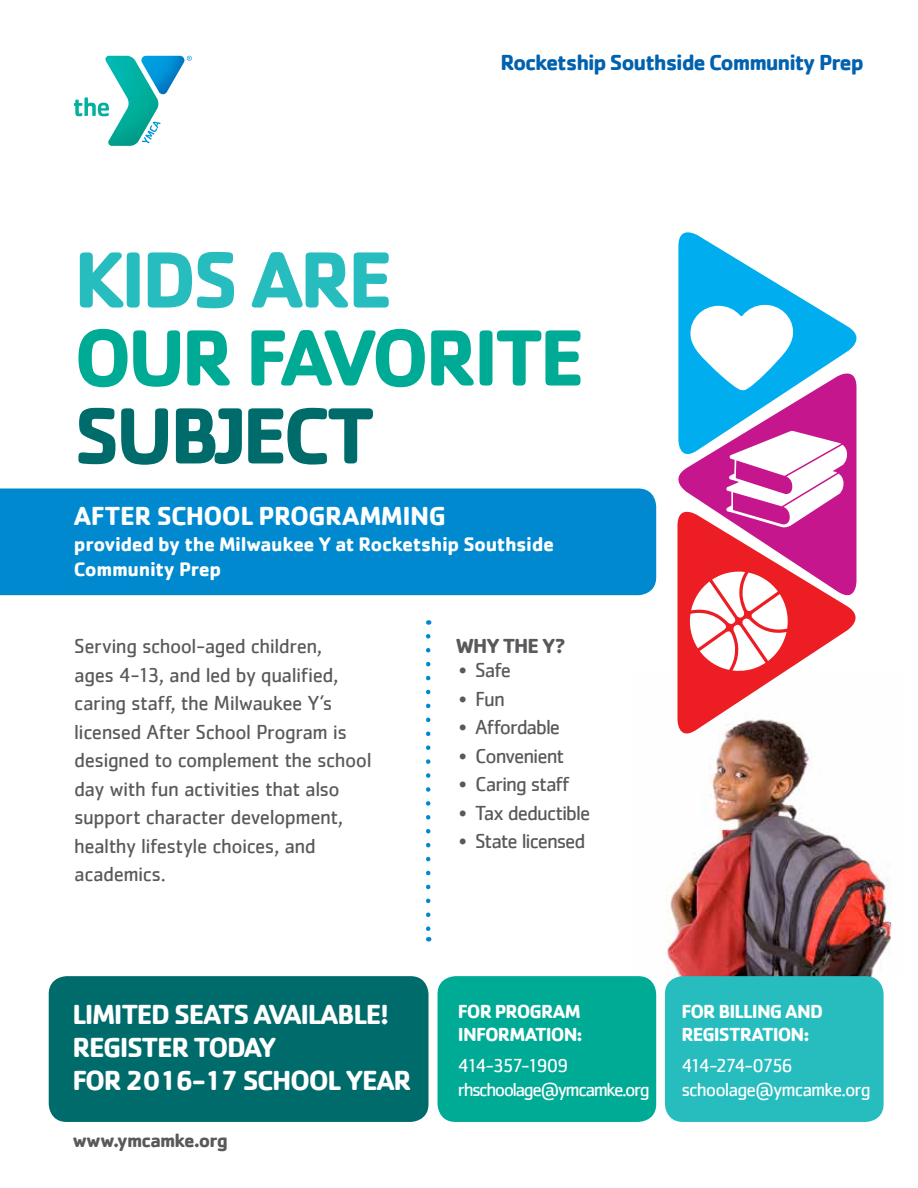
<style>
.page{position:relative;width:918px;height:1188px;background:#fff}
.page>*{position:absolute;margin:0;border:0;box-sizing:border-box;transform-origin:0 0}
.t1{font:700 82.5px "Cachet";letter-spacing:-.05em;color:#00ab95}
.t2{font:700 82.5px "Cachet";letter-spacing:-.05em;color:#27bdbe}
.t3{font:700 82.5px "Cachet";letter-spacing:-.05em;color:#006b6b}
.t4{font:700 28.5px/33px "Cachet";letter-spacing:-.05em;color:#fff}
.t5{font:700 27px "Cachet";letter-spacing:-.02em;color:#fff}
.t6{font:700 22.5px "Cachet";letter-spacing:-.05em;color:#0061af}
.t7{font:21px/28.5px "Cachet";letter-spacing:-.025em;color:#58595b}
.t8{font:21px "Cachet";letter-spacing:-.05em;color:#58595b}
.t9{font:21px "Cachet";letter-spacing:-.055em;color:#58595b}
.t10{font:700 21px "Cachet";color:#58595b}
.t11{font:700 20.25px/26px "Cachet";letter-spacing:-.02em;color:#fff}
.t12{font:700 19.5px/23.4px "Cachet";letter-spacing:-.045em;color:#fff}
.t13{font:19.5px/23.4px "Cachet";letter-spacing:-.075em;color:#fff}
.t14{font:19.5px/23.4px "Cachet";letter-spacing:-.05em;color:#fff}
.t15{font:700 19.5px "Cachet";letter-spacing:-.045em;color:#58595b}
</style>
<div class="page">
<img style="left:666px;top:742px;width:226px;height:234px">
<div style="left:0;top:489px;width:656px;height:106px;background:#0089cf"></div>
<div style="left:49px;top:976px;width:380px;height:146px;background:#006b6b;border-radius:18px"></div>
<div style="left:438px;top:976px;width:218px;height:146px;background:#00ab95;border-radius:18px"></div>
<div style="left:665px;top:976px;width:219px;height:146px;background:#27bdbe;border-radius:18px"></div>
<svg style="left:74px;top:56px;width:118px;height:90px"></svg>
<svg style="left:678px;top:232px;width:179px;height:133px;fill:#00aeef"></svg>
<svg style="left:690px;top:305px;width:103px;height:60px"></svg>
<svg style="left:426px;top:636px;width:4px;height:306px"></svg>
<svg style="left:677px;top:604px;width:179px;height:138px"></svg>
<svg style="left:689px;top:604px;width:100px;height:68px"></svg>
<svg style="left:677px;top:365px;width:180px;height:239px"></svg>
<svg style="left:726px;top:430px;width:121px;height:98px"></svg>
<p class="t6" style="left:500px;top:48px;width:365px">ROCKETSHIP SOUTHSIDE COMMUNITY PREP</p>
<h1 class="t2" style="left:74px;top:226px;width:321px">KIDS ARE</h1>
<h1 class="t1" style="left:74px;top:304px;width:513px">OUR FAVORITE</h1>
<h1 class="t3" style="left:74px;top:382px;width:303px">SUBJECT</h1>
<p class="t5" style="left:74px;top:498px;width:374px">AFTER SCHOOL PROGRAMMING</p>
<p class="t11" style="left:74px;top:530px;width:482px">PROVIDED BY THE MILWAUKEE Y AT ROCKETSHIP SOUTHSIDE<br>COMMUNITY PREP</p>
<p class="t7" style="left:74px;top:632px;width:299px">Serving school-aged children,<br>ages 4-13, and led by qualified, caring staff, the Milwaukee Y’s licensed After School Program is designed to complement the school day with fun activities that also support character development, healthy lifestyle choices, and academics.</p>
<p class="t10" style="left:456px;top:633px;width:60px">WHY THE</p>
<p class="t10" style="left:542px;top:633px;width:25px">Y?</p>
<p class="t7" style="left:459px;top:656px;width:54px">• Safe</p>
<p class="t7" style="left:459px;top:684px;width:48px">• Fun</p>
<p class="t8" style="left:459px;top:715px;width:103px">• Affordable</p>
<p class="t8" style="left:459px;top:744px;width:107px">• Convenient</p>
<p class="t8" style="left:459px;top:772px;width:112px">• Caring staff</p>
<p class="t8" style="left:459px;top:801px;width:133px">• Tax deductible</p>
<p class="t9" style="left:459px;top:829px;width:128px">• State licensed</p>
<h2 class="t4" style="left:72px;top:997px;width:334px">LIMITED SEATS AVAILABLE!<br>REGISTER TODAY<br>FOR 2016-17 SCHOOL YEAR</h2>
<p class="t15" style="left:72px;top:1128px;width:157px">WWW.YMCAMKE.ORG</p>
<p class="t12" style="left:458px;top:999px;width:110px">FOR PROGRAM<br>INFO</p>
<p class="t12" style="left:498px;top:1022px;width:24px">RMATION</p>
<p class="t12" style="left:577px;top:1022px;width:8px">:</p>
<p class="t13" style="left:458px;top:1054px;width:193px">414-357-1909 rhschoolage@ymcamke.org</p>
<p class="t12" style="left:681px;top:999px;width:47px">FO R BILLING</p>
<p class="t12" style="left:785px;top:999px;width:14px">AND</p>
<p class="t12" style="left:681px;top:1022px;width:82px">REGISTRATION</p>
<p class="t12" style="left:803px;top:1022px;width:8px">:</p>
<p class="t14" style="left:681px;top:1054px;width:191px">414-274-0756 schoolage@ymcamke.org</p>
</div>
